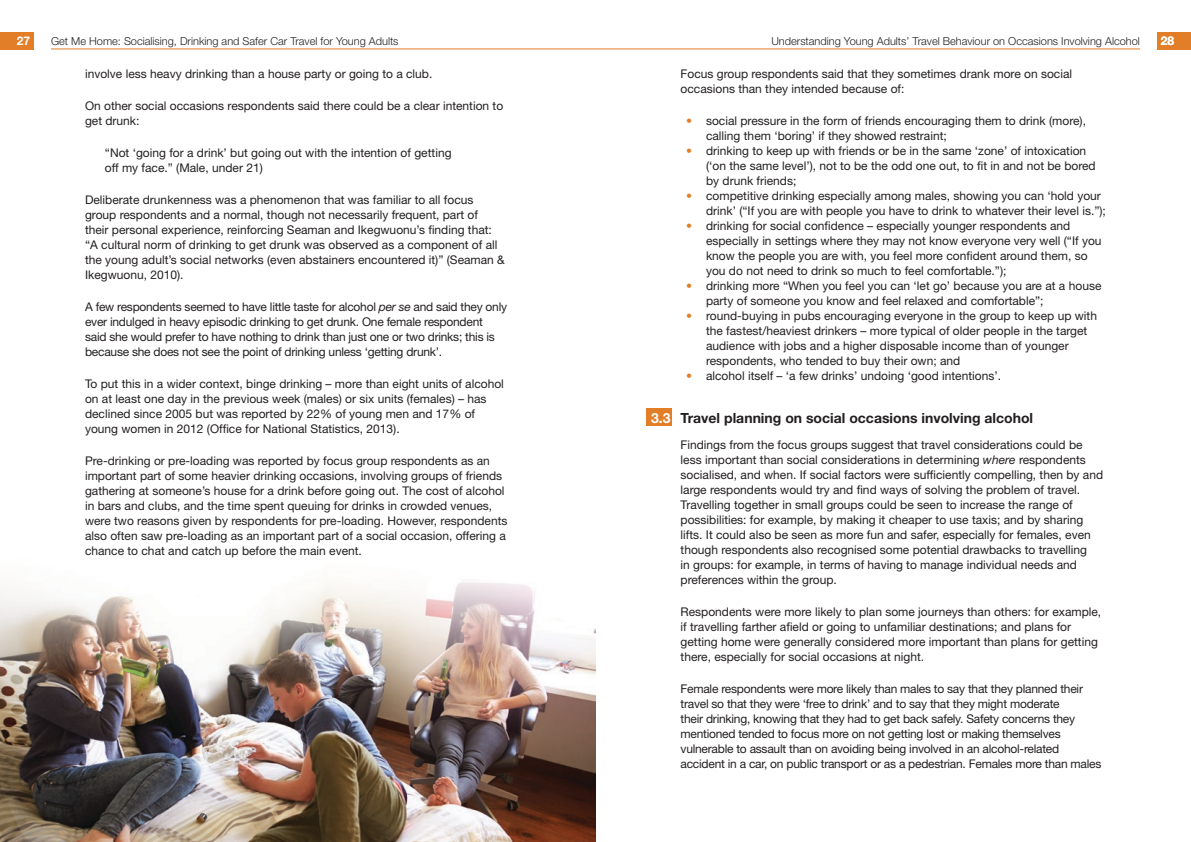
<style>
.page{position:relative;width:1191px;height:842px;background:#fff}
.page>*{position:absolute;margin:0;border:0;box-sizing:border-box;transform-origin:0 0}
.t1{font:700 14px "Helvetica Neue";color:#231f20}
.t2{font:700 14px "Helvetica Neue";color:#fff}
.t3{font:12px/15px "Helvetica Neue";color:#231f20}
.t4{font:12px/15px "Helvetica Neue";letter-spacing:-.02em;color:#231f20}
.t5{font:700 12px "Helvetica Neue";color:#fff}
.t6{font:300 11px "Helvetica Neue";color:#231f20}
.s1{color:#e17e27}
.s2{font-style:italic}
</style>
<div class="page">
<hr style="left:51px;top:49px;width:1089px;height:1px;background:#e17e27">
<div style="left:0;top:32px;width:34px;height:17px;background:#e17e27"></div>
<div style="left:1157px;top:32px;width:34px;height:17px;background:#e17e27"></div>
<div style="left:646px;top:409px;width:26px;height:17px;background:#e17e27"></div>
<img style="left:0;top:580px;width:595px;height:262px">
<p class="t5" style="left:17px;top:33px;width:15px">27</p>
<p class="t5" style="left:1161px;top:33px;width:15px">28</p>
<p class="t6" style="left:51px;top:34px;width:349px">Get Me Home: Socialising, Drinking and Safer Car Travel for Young Adults</p>
<p class="t6" style="left:771px;top:34px;width:370px">Understanding Young Adults’ Travel Behaviour on Occasions Involving Alcohol</p>
<p class="t3" style="left:680px;top:66px;width:393px">Focus group respondents said that they sometimes drank more on social occasions than they intended because of:</p>
<p class="t3" style="left:706px;top:113px;width:381px;text-indent:-20px"><span class="s1">•</span> social pressure in the form of friends encouraging them to drink (more), calling them ‘boring’ if they showed restraint;</p>
<p class="t3" style="left:706px;top:143px;width:391px;text-indent:-20px"><span class="s1">•</span> drinking to keep up with friends or be in the same ‘zone’ of intoxication (‘on the same level’), not to be the odd one out, to fit in and not be bored by drunk friends;</p>
<p class="t3" style="left:706px;top:188px;width:401px;text-indent:-20px"><span class="s1">•</span> competitive drinking especially among males, showing you can ‘hold your drink’ (“If you are with people you have to drink to whatever their level is.”);</p>
<p class="t3" style="left:706px;top:218px;width:397px;text-indent:-20px"><span class="s1">•</span> drinking for social confidence – especially younger respondents and especially in settings where they may not know everyone very well (“If you know the people you are with, you feel more confident around them, so you do not need to drink so much to feel comfortable.”);</p>
<p class="t3" style="left:706px;top:278px;width:397px;text-indent:-20px"><span class="s1">•</span> drinking more “When you feel you can ‘let go’ because you are at a house party of someone you know and feel relaxed and comfortable”;</p>
<p class="t3" style="left:706px;top:308px;width:392px;text-indent:-20px"><span class="s1">•</span> round-buying in pubs encouraging everyone in the group to keep up with the fastest/heaviest drinkers – more typical of older people in the target audience with jobs and a higher disposable income than of younger respondents, who tended to buy their own; and</p>
<p class="t3" style="left:686px;top:368px;width:316px"><span class="s1">•</span> alcohol itself – ‘a few drinks’ undoing ‘good intentions’.</p>
<p class="t1" style="left:680px;top:409px;width:354px">Travel planning on social occasions involving alcohol</p>
<p class="t3" style="left:680px;top:437px;width:424px">Findings from the focus groups suggest that travel considerations could be less important than social considerations in determining <span class="s2">where</span> respondents socialised, and when. If social factors were sufficiently compelling, then by and large respondents would try and find ways of solving the problem of travel.<br>Travelling together in small groups could be seen to increase the range of possibilities: for example, by making it cheaper to use taxis; and by sharing lifts. It could also be seen as more fun and safer, especially for females, even though respondents also recognised some potential drawbacks to travelling<br>in groups: for example, in terms of having to manage individual needs and preferences within the group.</p>
<p class="t3" style="left:680px;top:604px;width:422px">Respondents were more likely to plan some journeys than others: for example, if travelling farther afield or going to unfamiliar destinations; and plans for getting home were generally considered more important than plans for getting there, especially for social occasions at night.</p>
<p class="t4" style="left:680px;top:681px;width:422px">Female respondents were more likely than males to say that they planned their travel so that they were ‘free to drink’ and to say that they might moderate<br>their drinking, knowing that they had to get back safely. Safety concerns they mentioned tended to focus more on not getting lost or making themselves vulnerable to assault than on avoiding being involved in an alcohol-related accident in a car, on public transport or as a pedestrian. Females more than males</p>
<p class="t3" style="left:85px;top:66px;width:349px">involve less heavy drinking than a house party or going to a club.</p>
<p class="t3" style="left:85px;top:98px;width:420px">On other social occasions respondents said there could be a clear intention to get drunk:</p>
<p class="t3" style="left:105px;top:145px;width:348px">“Not ‘going for a drink’ but going out with the intention of getting off my face.” (Male, under 21)</p>
<p class="t3" style="left:85px;top:192px;width:421px">Deliberate drunkenness was a phenomenon that was familiar to all focus group respondents and a normal, though not necessarily frequent, part of<br>their personal experience, reinforcing Seaman and Ikegwuonu’s finding that: “A cultural norm of drinking to get drunk was observed as a component of all the young adult’s social networks (even abstainers encountered it)” (Seaman &amp; Ikegwuonu, 2010).</p>
<p class="t4" style="left:85px;top:299px;width:423px">A few respondents seemed to have little taste for alcohol <span class="s2">per se</span> and said they only ever indulged in heavy episodic drinking to get drunk. One female respondent said she would prefer to have nothing to drink than just one or two drinks; this is because she does not see the point of drinking unless ‘getting drunk’.</p>
<p class="t3" style="left:85px;top:376px;width:420px">To put this in a wider context, binge drinking – more than eight units of alcohol on at least one day in the previous week (males) or six units (females) – has declined since 2005 but was reported by 22% of young men and 17% of young women in 2012 (Office for National Statistics, 2013).</p>
<p class="t3" style="left:85px;top:453px;width:424px">Pre-drinking or pre-loading was reported by focus group respondents as an important part of some heavier drinking occasions, involving groups of friends gathering at someone’s house for a drink before going out. The cost of alcohol in bars and clubs, and the time spent queuing for drinks in crowded venues, were two reasons given by respondents for pre-loading. However, respondents also often saw pre-loading as an important part of a social occasion, offering a chance to chat and catch up before the main event.</p>
<p class="t2" style="left:651px;top:409px;width:21px">3.3</p>
</div>
